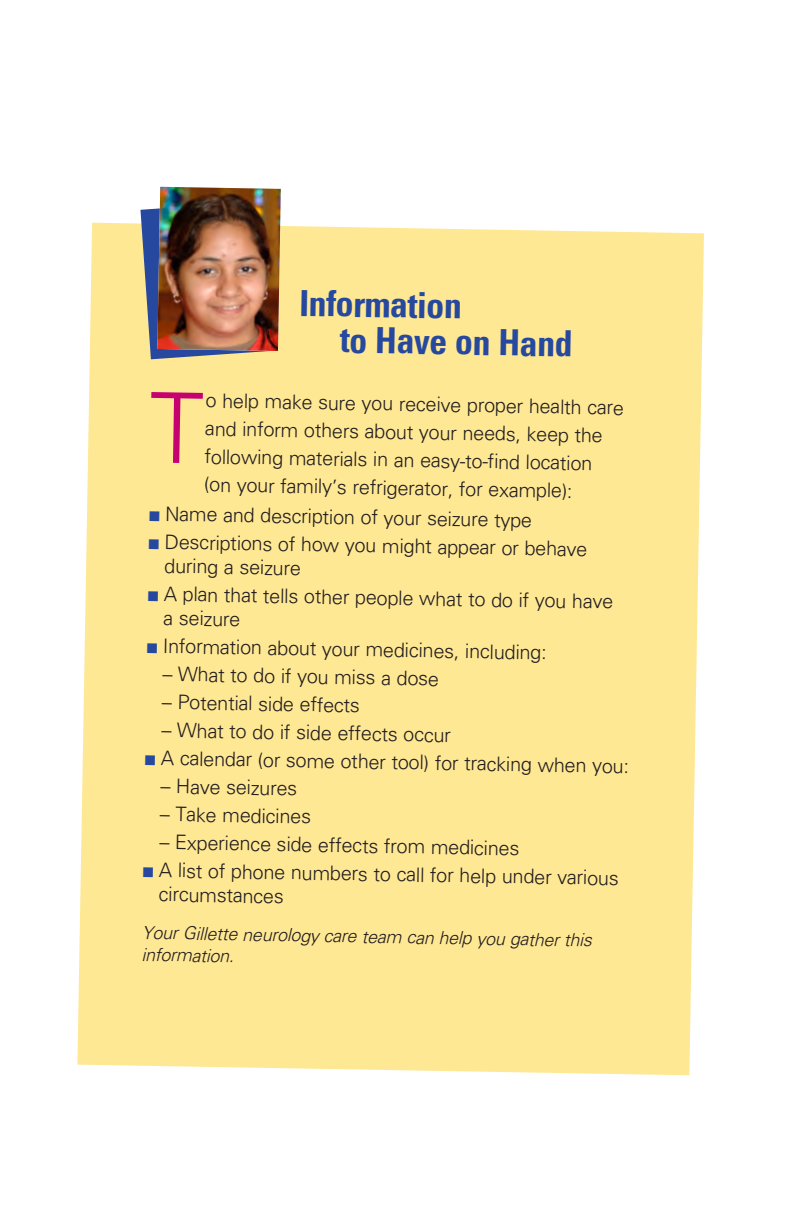
<style>
.page{position:relative;width:792px;height:1224px;background:#fff}
.page>*{position:absolute;margin:0;border:0;box-sizing:border-box;transform-origin:0 0}
.question{font:700 condensed 36px/36px "Univers";color:#26499f}
.Body_Copy{font:300 20px/28px "Univers";color:#231f20}
.Body_Copy-2{font:italic 300 18px/22px "Univers";color:#231f20}
.s1{color:#26499f}
</style>
<div class="page">
<div style="left:77px;top:223px;width:627px;height:852px;background:#ffe894"></div>
<svg style="left:140px;top:208px;width:141px;height:151px;background:#7c889b"></svg>
<img style="left:157px;top:187px;width:124px;height:164px">
<div style="left:150px;top:392px;width:53px;height:71px;background:#ffe894"></div>
<p class="question" style="left:341px;top:285px;width:234px;text-indent:-41px;rotate:1deg">Information<br>to Have on Hand</p>
<p class="Body_Copy" style="left:206px;top:386px;width:420px;rotate:1deg">o help make sure you receive proper health care and inform others about your needs, keep the following materials in an easy-to-find location (on your family’s refrigerator, for example):</p>
<p class="Body_Copy" style="left:150px;top:499px;width:385px;rotate:1deg"><span class="s1">■</span> Name and description of your seizure type</p>
<p class="Body_Copy" style="left:165px;top:529px;width:424px;line-height:24px;text-indent:-16px;rotate:1deg"><span class="s1">■</span> Descriptions of how you might appear or behave during a seizure</p>
<p class="Body_Copy" style="left:164px;top:581px;width:451px;line-height:24px;text-indent:-16px;rotate:1deg"><span class="s1">■</span> A plan that tells other people what to do if you have a seizure</p>
<p class="Body_Copy" style="left:147px;top:631px;width:401px;rotate:1deg"><span class="s1">■</span> Information about your medicines, including:</p>
<p class="Body_Copy" style="left:163px;top:659px;width:278px;rotate:1deg">– What to do if you miss a dose</p>
<p class="Body_Copy" style="left:162px;top:687px;width:200px;rotate:1deg">– Potential side effects</p>
<p class="Body_Copy" style="left:162px;top:715px;width:291px;rotate:1deg">– What to do if side effects occur</p>
<p class="Body_Copy" style="left:145px;top:743px;width:486px;rotate:1deg"><span class="s1">■</span> A calendar (or some other tool) for tracking when you:</p>
<p class="Body_Copy" style="left:161px;top:771px;width:138px;rotate:1deg">– Have seizures</p>
<p class="Body_Copy" style="left:160px;top:799px;width:153px;rotate:1deg">– Take medicines</p>
<p class="Body_Copy" style="left:160px;top:827px;width:362px;rotate:1deg">– Experience side effects from medicines</p>
<p class="Body_Copy" style="left:159px;top:857px;width:461px;line-height:24px;text-indent:-16px;rotate:1deg"><span class="s1">■</span> A list of phone numbers to call for help under various circumstances</p>
<p class="Body_Copy-2" style="left:142px;top:921px;width:452px;rotate:1deg">Your Gillette neurology care team can help you gather this information.</p>
</div>
